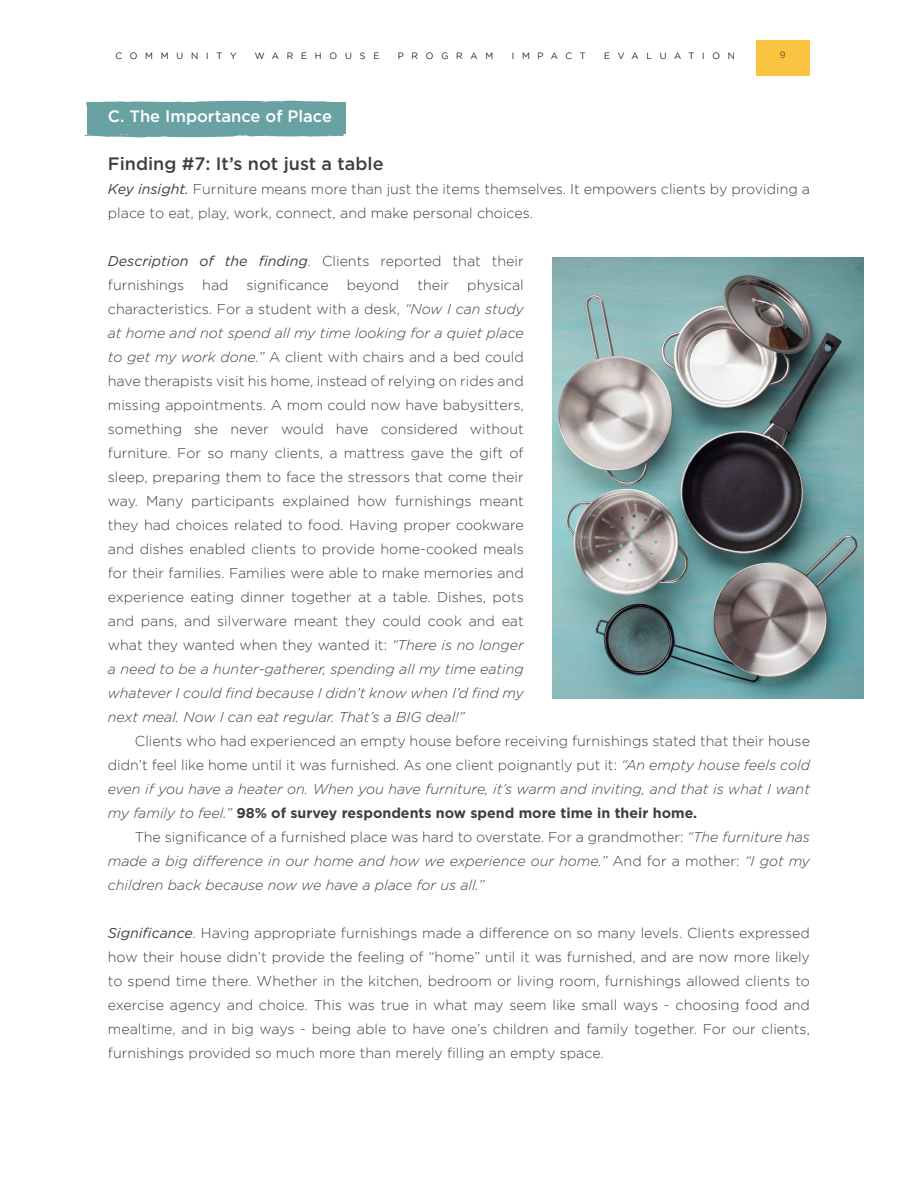
<style>
.page{position:relative;width:918px;height:1188px;background:#fff}
.page>*{position:absolute;margin:0;border:0;box-sizing:border-box;transform-origin:0 0}
.third_headline{font:500 18px "Gotham";color:#3e4040}
.secondary_headline{font:500 16.5px "Gotham";color:#fff}
.body_copy{font:300 14.25px/24px "Gotham";color:#3e4040;text-align:justify}
.body_copy-2{font:italic 300 14.25px/24px "Gotham";color:#3e4040;text-align:justify}
.t1{font:300 9px "Gotham";letter-spacing:.87em;color:#000}
.t2{font:300 9px "Gotham";color:#231f20}
.s1{font-weight:400;font-style:italic}
.s2{font-style:italic}
.s3{font-weight:700}
.s4{font-style:normal}
</style>
<div class="page">
<div style="left:87px;top:102px;width:259px;height:32px;background:#6aa2a3"></div>
<svg style="left:84px;top:134px;width:260px;height:4px"></svg>
<svg style="left:86px;top:100px;width:246px;height:6px"></svg>
<img style="left:553px;top:257px;width:311px;height:442px">
<div style="left:756px;top:40px;width:53px;height:36px;background:#fac441"></div>
<p class="t1" style="left:115px;top:51px;width:123px">COMMUNITY</p>
<p class="t1" style="left:255px;top:51px;width:126px">WAREHOUSE</p>
<p class="t1" style="left:398px;top:51px;width:97px">PROGRAM</p>
<p class="t1" style="left:512px;top:51px;width:76px">IMPACT</p>
<p class="t1" style="left:604px;top:51px;width:132px">EVALUATION</p>
<p class="t2" style="left:780px;top:50px;width:7px">9</p>
<p class="secondary_headline" style="left:108px;top:107px;width:226px">C. The Importance of Place</p>
<p class="third_headline" style="left:108px;top:153px;width:277px">Finding #7: It’s not just a table</p>
<p class="body_copy" style="left:108px;top:177px;width:704px"><span class="s1">Key insight.</span> Furniture means more than just the items themselves. It empowers clients by providing a place to eat, play, work, connect, and make personal choices.</p>
<p class="body_copy" style="left:108px;top:249px;width:417px"><span class="s1">Description of the finding</span>. Clients reported that their furnishings</p>
<p class="body_copy" style="left:202px;top:273px;width:28px">had</p>
<p class="body_copy" style="left:247px;top:273px;width:84px">significance</p>
<p class="body_copy" style="left:347px;top:273px;width:54px">beyond</p>
<p class="body_copy" style="left:417px;top:273px;width:34px">their</p>
<p class="body_copy" style="left:108px;top:273px;width:417px;text-indent:359px">physical characteristics. For a student with a desk, <span class="s2">“Now I can study at home and not spend all my time looking for a quiet place to get my work done.”</span> A client with chairs and a bed could have therapists visit his home, instead of relying on rides and missing appointments. A mom could now have babysitters, something she never would have considered without furniture. For so many clients, a mattress gave the gift of sleep, preparing them to face the stressors that come their way. Many participants explained how furnishings meant they had choices related to food. Having proper cookware and dishes enabled clients to provide home-cooked meals for their families. Families were able to make memories and experience eating dinner together at a table. Dishes, pots and pans, and silverware meant they could cook and eat what they wanted when they wanted it: <span class="s2">“There is no longer a need to be a hunter-gatherer, spending all my time eating whatever I could find because I didn’t know when I’d find my next meal. Now I can eat regular. That’s a BIG deal!”</span></p>
<p class="body_copy" style="left:108px;top:729px;width:704px;text-indent:27px">Clients who had experienced an empty house before receiving furnishings stated that their house didn’t feel like home until it was furnished. As one client poignantly put it: <span class="s2">“An empty house feels cold even if you have a heater on. When you have furniture, it’s warm and inviting, and that is what I want my family to feel.”</span> <span class="s3">98% of survey respondents now spend more time in their home.</span></p>
<p class="body_copy-2" style="left:108px;top:825px;width:704px;text-indent:27px"><span class="s4">The significance of a furnished place was hard to overstate. For a grandmother:</span> “The furniture has made a big difference in our home and how we experience our home.” <span class="s4">And for a mother:</span> “I got my children back because now we have a place for us all.”</p>
<p class="body_copy" style="left:108px;top:921px;width:704px"><span class="s1">Significance</span>. Having appropriate furnishings made a difference on so many levels. Clients expressed how their house didn’t provide the feeling of “home” until it was furnished, and are now more likely to spend time there. Whether in the kitchen, bedroom or living room, furnishings allowed clients to exercise agency and choice. This was true in what may seem like small ways - choosing food and mealtime, and in big ways - being able to have one’s children and family together. For our clients, furnishings provided so much more than merely filling an empty space.</p>
</div>
